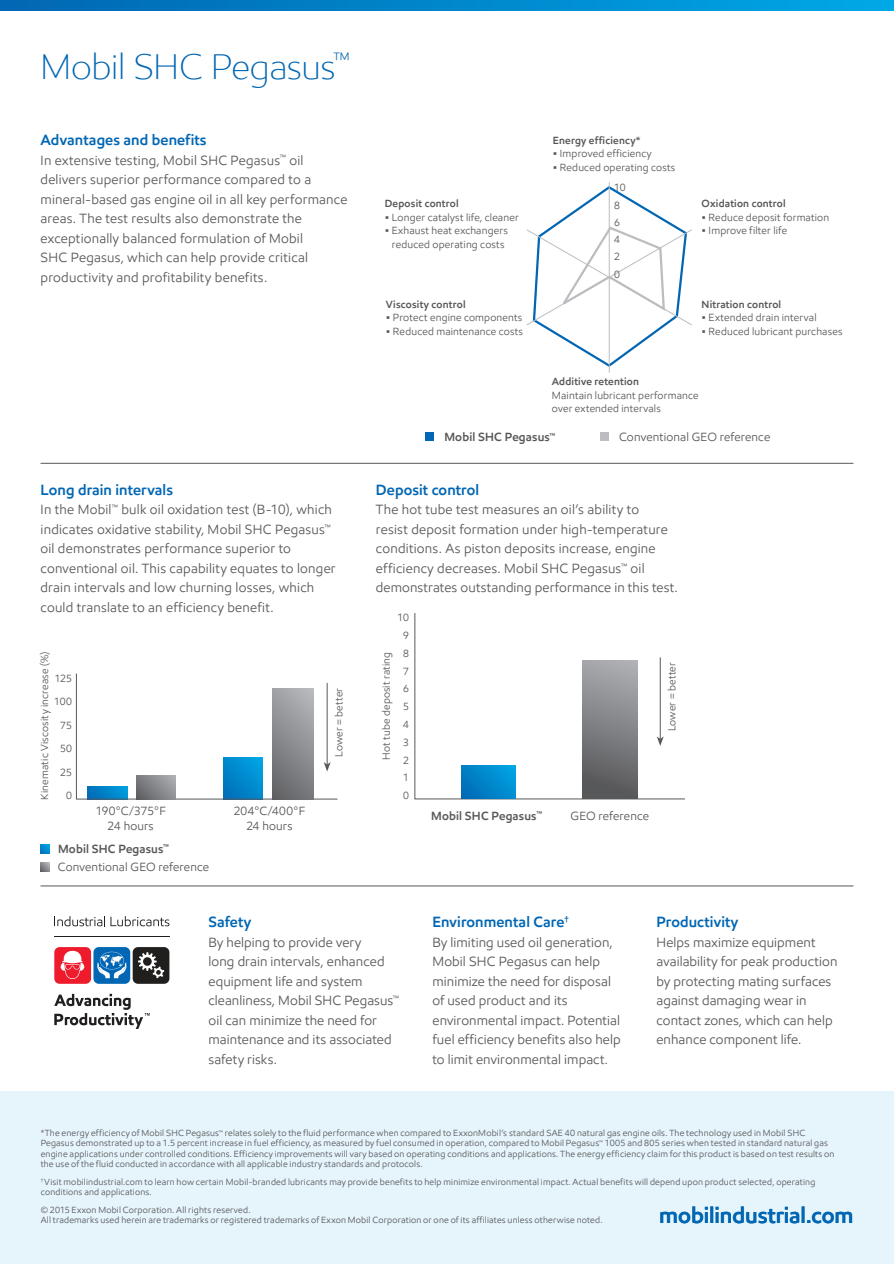
<style>
.page{position:relative;width:894px;height:1264px;background:#fff}
.page>*{position:absolute;margin:0;border:0;box-sizing:border-box;transform-origin:0 0}
.t1{font:300 36px "E Mprint";letter-spacing:-.01em;color:#0166b3}
.t2{font:600 22.5px "E Mprint";letter-spacing:-.005em;color:#0166b3}
.t3{font:600 15px "E Mprint";letter-spacing:.005em;color:#0166b3}
.t4{font:13.5px/19.5px "E Mprint";letter-spacing:.015em;color:#57585a}
.t5{font:12px/15px "E Mprint";letter-spacing:.015em;color:#57585a;text-align:center}
.t6{font:600 12px "E Mprint";letter-spacing:.015em;color:#57585a}
.t7{font:10.5px/17.9px "E Mprint";letter-spacing:.02em;color:#57585a;text-align:center}
.t8{font:600 10.5px "E Mprint";letter-spacing:.02em;color:#57585a}
.t9{font:9px/10.5px "E Mprint";letter-spacing:.02em;color:#57585a}
.s1{font-weight:600}
</style>
<div class="page">
<div style="left:0;top:1092px;width:893px;height:172px;background:#e6f4fb"></div>
<hr style="left:40px;top:885px;width:813px;height:1px;background:#57585a">
<svg style="left:414px;top:613px;width:271px;height:186px"></svg>
<div style="left:461px;top:765px;width:54px;height:34px;background:linear-gradient(to right,#0071bb,#009ada)"></div>
<hr style="left:659px;top:657px;width:1px;height:82px;background:#57585a">
<svg style="left:656px;top:736px;width:7px;height:10px"></svg>
<div style="left:582px;top:660px;width:55px;height:139px;background:linear-gradient(to bottom,#abadb1,#535356)"></div>
<svg style="left:41px;top:844px;width:8px;height:9px"></svg>
<svg style="left:40px;top:863px;width:9px;height:8px"></svg>
<svg style="left:76px;top:673px;width:262px;height:127px"></svg>
<div style="left:273px;top:688px;width:40px;height:111px;background:linear-gradient(to bottom,#aeafb3,#6a6c6e)"></div>
<svg style="left:136px;top:775px;width:39px;height:24px"></svg>
<div style="left:425px;top:433px;width:9px;height:8px;background:#0166b3"></div>
<div style="left:600px;top:433px;width:9px;height:8px;background:#bcbdc0"></div>
<svg style="left:526px;top:182px;width:166px;height:191px"></svg>
<div style="left:93px;top:947px;width:37px;height:37px;background:#0166b3;border-radius:5px"></div>
<svg style="left:97px;top:951px;width:29px;height:27px"></svg>
<div style="left:133px;top:947px;width:36px;height:37px;background:#211e1e;border-radius:5px"></div>
<svg style="left:138px;top:952px;width:26px;height:26px"></svg>
<div style="left:54px;top:947px;width:37px;height:37px;background:#ee1b2d;border-radius:5px"></div>
<svg style="left:60px;top:950px;width:24px;height:29px"></svg>
<svg style="left:54px;top:994px;width:96px;height:35px"></svg>
<svg style="left:54px;top:916px;width:115px;height:10px"></svg>
<hr style="left:54px;top:936px;width:115px;height:1px;background:#211e1e">
<svg style="left:0;top:0;width:893px;height:11px"></svg>
<hr style="left:40px;top:463px;width:813px;height:1px;background:#57585a">
<h1 class="t1" style="left:40px;top:45px;width:310px">Mobil SHC Pegasus<sup>™</sup></h1>
<p class="t3" style="left:40px;top:131px;width:167px">Advantages and benefits</p>
<p class="t4" style="left:40px;top:150px;width:308px">In extensive testing, Mobil SHC Pegasus<sup>™</sup> oil delivers superior performance compared to a mineral-based gas engine oil in all key performance areas. The test results also demonstrate the exceptionally balanced formulation of Mobil<br>SHC Pegasus, which can help provide critical productivity and profitability benefits.</p>
<p class="t3" style="left:40px;top:480px;width:134px">Long drain intervals</p>
<p class="t4" style="left:40px;top:500px;width:296px">In the Mobil<sup>™</sup> bulk oil oxidation test (B-10), which indicates oxidative stability, Mobil SHC Pegasus<sup>™ </sup>oil demonstrates performance superior to conventional oil. This capability equates to longer drain intervals and low churning losses, which could translate to an efficiency benefit.</p>
<p class="t7" style="left:36px;top:799px;width:149px;rotate:-90deg">Kinematic Viscosity increase (%)</p>
<p class="t7" style="left:55px;top:669px;width:19px">125</p>
<p class="t7" style="left:54px;top:692px;width:19px">100</p>
<p class="t7" style="left:60px;top:716px;width:13px">75</p>
<p class="t7" style="left:60px;top:740px;width:13px">50</p>
<p class="t7" style="left:60px;top:763px;width:13px">25</p>
<p class="t7" style="left:66px;top:787px;width:7px">0</p>
<p class="t5" style="left:96px;top:803px;width:71px">190°C/375°F<br>24 hours</p>
<p class="t5" style="left:234px;top:803px;width:73px">204°C/400°F<br>24 hours</p>
<p class="t5" style="left:58px;top:839px;width:153px;line-height:18px;text-align:left"><span class="s1">Mobil SHC Pegasus</span><sup>™<br></sup>Conventional GEO reference</p>
<p class="t7" style="left:329px;top:757px;width:71px;rotate:-90deg">Lower = better</p>
<p class="t8" style="left:384px;top:197px;width:75px">Deposit control</p>
<p class="t7" style="left:384px;top:208px;width:135px">• Longer catalyst life, cleaner</p>
<p class="t7" style="left:384px;top:224px;width:125px;line-height:13.5px">• Exhaust heat exchangers reduced operating costs</p>
<p class="t8" style="left:386px;top:298px;width:81px">Viscosity control</p>
<p class="t7" style="left:386px;top:309px;width:138px">• Protect engine components</p>
<p class="t7" style="left:386px;top:322px;width:139px">• Reduced maintenance costs</p>
<p class="t8" style="left:552px;top:134px;width:89px">Energy efficiency*</p>
<p class="t7" style="left:552px;top:145px;width:100px">• Improved efficiency</p>
<p class="t7" style="left:552px;top:158px;width:124px">• Reduced operating costs</p>
<p class="t7" style="left:614px;top:179px;width:13px;line-height:17.2px;text-align:left">10<br>8<br>6<br>4<br>2<br>0</p>
<p class="t8" style="left:701px;top:197px;width:86px">Oxidation control</p>
<p class="t7" style="left:701px;top:208px;width:129px">• Reduce deposit formation</p>
<p class="t7" style="left:701px;top:222px;width:87px">• Improve filter life</p>
<p class="t8" style="left:701px;top:298px;width:81px">Nitration control</p>
<p class="t7" style="left:701px;top:309px;width:117px">• Extended drain interval</p>
<p class="t7" style="left:701px;top:322px;width:142px">• Reduced lubricant purchases</p>
<p class="t8" style="left:551px;top:375px;width:89px">Additive retention</p>
<p class="t7" style="left:551px;top:388px;width:148px;line-height:13.5px;text-align:left">Maintain lubricant performance over extended intervals</p>
<p class="t6" style="left:444px;top:430px;width:112px">Mobil SHC Pegasus<sup>™</sup></p>
<p class="t5" style="left:618px;top:430px;width:153px">Conventional GEO reference</p>
<p class="t3" style="left:376px;top:480px;width:105px">Deposit control</p>
<p class="t4" style="left:376px;top:500px;width:303px">The hot tube test measures an oil’s ability to<br>resist deposit formation under high-temperature conditions. As piston deposits increase, engine efficiency decreases. Mobil SHC Pegasus<sup>™</sup> oil demonstrates outstanding performance in this test.</p>
<p class="t7" style="left:397px;top:608px;width:13px">10<br>9<br>8<br>7<br>6<br>5<br>4<br>3<br>2<br>1<br>0</p>
<p class="t7" style="left:377px;top:760px;width:109px;rotate:-90deg">Hot tube deposit rating</p>
<p class="t7" style="left:662px;top:731px;width:71px;rotate:-90deg">Lower = better</p>
<p class="t6" style="left:431px;top:808px;width:112px">Mobil SHC Pegasus<sup>™</sup></p>
<p class="t5" style="left:570px;top:808px;width:80px">GEO reference</p>
<p class="t3" style="left:208px;top:913px;width:44px">Safety</p>
<p class="t4" style="left:208px;top:932px;width:192px">By helping to provide very<br>long drain intervals, enhanced equipment life and system cleanliness, Mobil SHC Pegasus<sup>™ </sup>oil can minimize the need for maintenance and its associated safety risks.</p>
<p class="t3" style="left:432px;top:913px;width:138px">Environmental Care<sup>†</sup></p>
<p class="t4" style="left:432px;top:932px;width:189px">By limiting used oil generation,<br>Mobil SHC Pegasus can help minimize the need for disposal of used product and its environmental impact. Potential fuel efficiency benefits also help to limit environmental impact.</p>
<p class="t3" style="left:656px;top:913px;width:83px">Productivity</p>
<p class="t4" style="left:656px;top:932px;width:182px">Helps maximize equipment availability for peak production by protecting mating surfaces against damaging wear in contact zones, which can help enhance component life.</p>
<p class="t9" style="left:41px;top:1127px;width:795px">*The energy efficiency of Mobil SHC Pegasus<sup>™</sup> relates solely to the fluid performance when compared to ExxonMobil’s standard SAE 40 natural gas engine oils. The technology used in Mobil SHC Pegasus demonstrated up to a 1.5 percent increase in fuel efficiency, as measured by fuel consumed in operation, compared to Mobil Pegasus<sup>™</sup> 1005 and 805 series when tested in standard natural gas engine applications under controlled conditions. Efficiency improvements will vary based on operating conditions and applications. The energy efficiency claim for this product is based on test results on the use of the fluid conducted in accordance with all applicable industry standards and protocols.</p>
<p class="t9" style="left:41px;top:1176px;width:775px"><sup>†</sup> Visit mobilindustrial.com to learn how certain Mobil-branded lubricants may provide benefits to help minimize environmental impact. Actual benefits will depend upon product selected, operating conditions and applications.</p>
<p class="t9" style="left:41px;top:1204px;width:563px">© 2015 Exxon Mobil Corporation. All rights reserved.<br>All trademarks used herein are trademarks or registered trademarks of Exxon Mobil Corporation or one of its affiliates unless otherwise noted.</p>
<h2 class="t2" style="left:659px;top:1202px;width:196px">mobilindustrial.com</h2>
</div>
